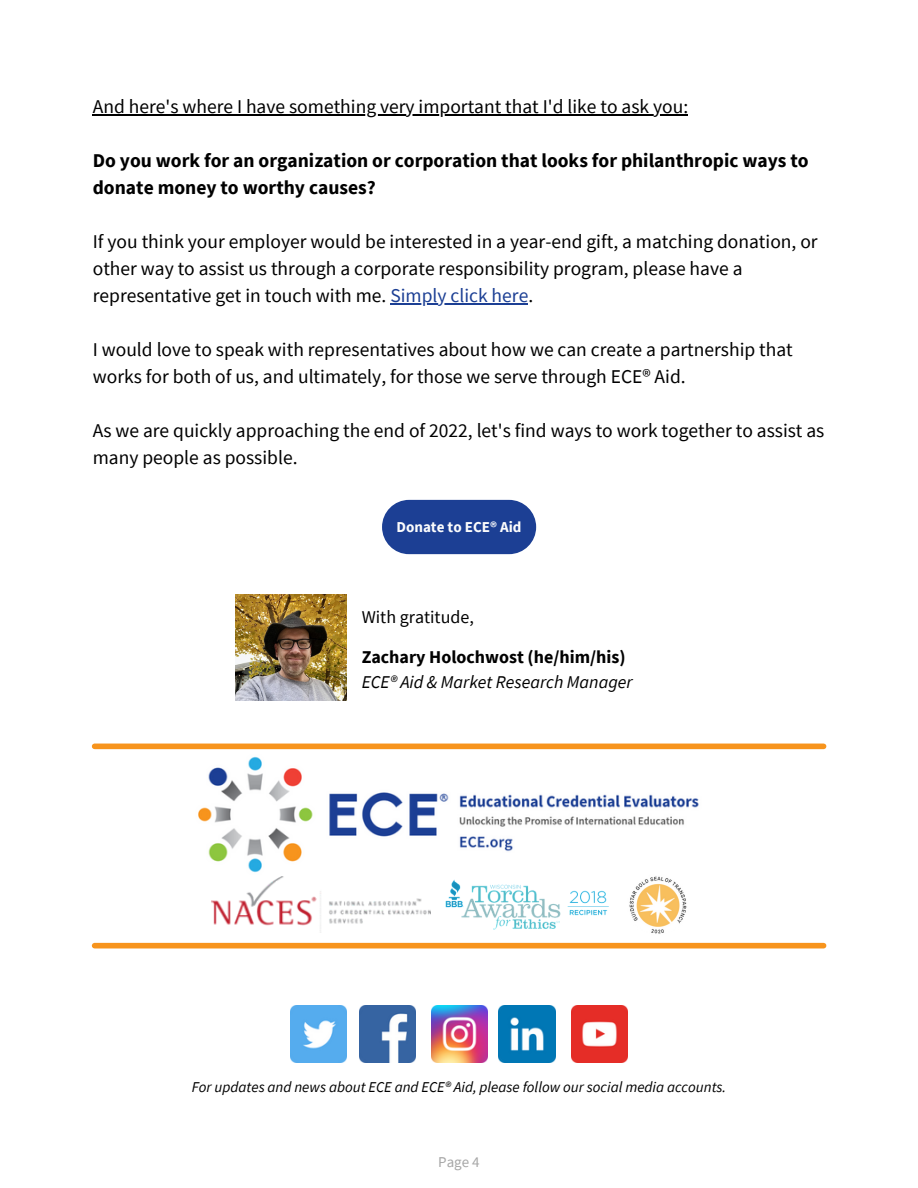
<style>
.page{position:relative;width:918px;height:1188px;background:#fff}
.page>*{position:absolute;margin:0;border:0;box-sizing:border-box;transform-origin:0 0}
.t1{font:19.5px/27px "Source Sans Pro";color:#000}
.t2{font:700 19.5px/27px "Source Sans Pro";color:#000}
.t3{font:700 18px "Source Sans Pro";color:#000}
.t4{font:italic 18px "Source Sans Pro";color:#000}
.t5{font:18px "Source Sans Pro";color:#000}
.t6{font:700 15.15px "Source Sans Pro";color:#fcfcfc}
.t7{font:italic 15px "Source Sans Pro";color:#000}
.t8{font:15px "Source Sans Pro";color:#a6a6a6}
.s1{color:#1c3f94}
</style>
<div class="page">
<img style="left:235px;top:594px;width:112px;height:107px">
<div style="left:95px;top:744px;width:729px;height:5px;background:#f7941d"></div>
<div style="left:95px;top:943px;width:729px;height:5px;background:#f7941d"></div>
<img style="left:198px;top:756px;width:501px;height:117px">
<img style="left:629px;top:876px;width:58px;height:58px">
<img style="left:212px;top:876px;width:219px;height:57px">
<img style="left:445px;top:879px;width:164px;height:51px">
<img style="left:290px;top:1006px;width:57px;height:56px">
<img style="left:359px;top:1006px;width:57px;height:56px">
<img style="left:431px;top:1006px;width:56px;height:56px">
<img style="left:499px;top:1006px;width:56px;height:56px">
<img style="left:572px;top:1006px;width:56px;height:56px">
<div style="left:382px;top:500px;width:154px;height:54px;background:#1c3f94;border-radius:27px"></div>
<hr style="left:93px;top:115px;width:595px;height:1px;background:#000">
<hr style="left:390px;top:304px;width:138px;height:1px;background:#1c3f94">
<p class="t1" style="left:93px;top:93px;width:597px">And here's where I have something very important that I'd like to ask you:</p>
<p class="t2" style="left:93px;top:147px;width:717px">Do you work for an organization or corporation that looks for philanthropic ways to donate money to worthy causes?</p>
<p class="t1" style="left:93px;top:228px;width:726px">If you think your employer would be interested in a year-end gift, a matching donation, or other way to assist us through a corporate responsibility program, please have a representative get in touch with me. <span class="s1">Simply click here</span>.</p>
<p class="t1" style="left:93px;top:336px;width:702px">I would love to speak with representatives about how we can create a partnership that works for both of us, and ultimately, for those we serve through ECE® Aid.</p>
<p class="t1" style="left:93px;top:417px;width:733px">As we are quickly approaching the end of 2022, let's find ways to work together to assist as many people as possible.</p>
<p class="t6" style="left:396px;top:517px;width:127px">Donate to ECE® Aid</p>
<p class="t5" style="left:362px;top:606px;width:114px">With gratitude,</p>
<p class="t3" style="left:362px;top:646px;width:265px">Zachary Holochwost (he/him/his)</p>
<p class="t4" style="left:362px;top:670px;width:273px">ECE® Aid &amp; Market Research Manager</p>
<p class="t7" style="left:192px;top:1077px;width:536px">For updates and news about ECE and ECE® Aid, please follow our social media accounts.</p>
<p class="t8" style="left:438px;top:1152px;width:43px">Page 4</p>
</div>
